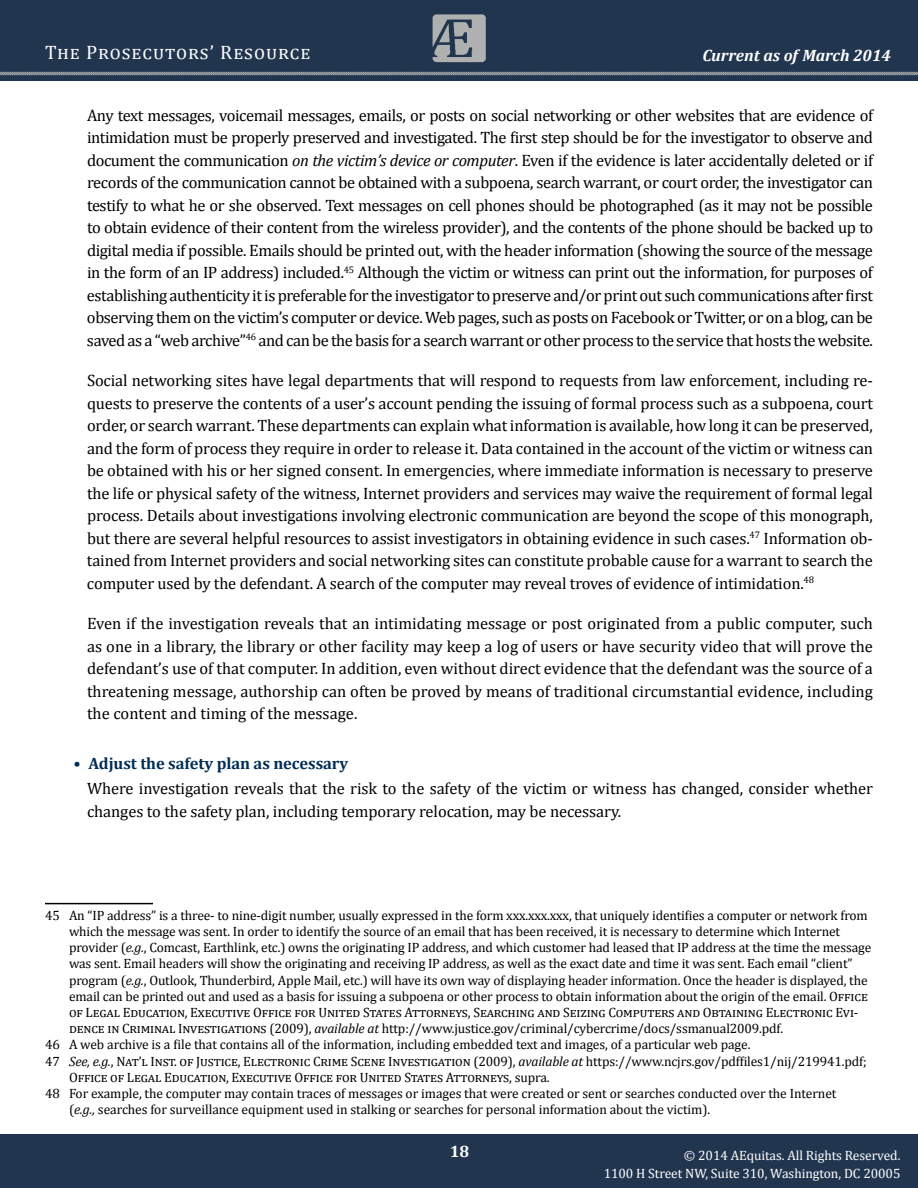
<style>
.page{position:relative;width:918px;height:1188px;background:#fff}
.page>*{position:absolute;margin:0;border:0;box-sizing:border-box;transform-origin:0 0}
.t1{font:19.5px "Cambria";letter-spacing:.05em;color:#fff}
.t2{font:16.5px/22.5px "Cambria";letter-spacing:-.005em;color:#000;text-align:justify}
.t3{font:700 16.5px "Cambria";letter-spacing:-.005em;color:#002d56}
.t4{font:italic 700 16.5px "Cambria";color:#fff}
.t5{font:700 16.5px "Cambria";color:#fff}
.t6{font:13.5px "Cambria";letter-spacing:-.01em;color:#000}
.t7{font:13.5px/18px "Cambria";letter-spacing:-.005em;color:#fff;text-align:right}
.s1{font-style:italic}
</style>
<div class="page">
<div style="left:0;top:0;width:918px;height:80px;background:#21354f"></div>
<div style="left:0;top:1134px;width:918px;height:54px;background:#21354f"></div>
<svg style="left:0;top:71px;width:918px;height:5px"></svg>
<img style="left:432px;top:14px;width:54px;height:49px">
<hr style="left:45px;top:903px;width:108px;height:1px;background:#000">
<p class="t1" style="left:45px;top:41px;width:267px">The Prosecutors’ Resource</p>
<p class="t4" style="left:702px;top:45px;width:190px">Current as of March 2014</p>
<p class="t2" style="left:87px;top:104px;width:788px">Any text messages, voicemail messages, emails, or posts on social networking or other websites that are evidence of intimidation must be properly preserved and investigated. The first step should be for the investigator to observe and document the communication <span class="s1">on the victim’s device or computer</span>. Even if the evidence is later accidentally deleted or if records of the communication cannot be obtained with a subpoena, search warrant, or court order, the investigator can testify to what he or she observed. Text messages on cell phones should be photographed (as it may not be possible to obtain evidence of their content from the wireless provider), and the contents of the phone should be backed up to digital media if possible. Emails should be printed out, with the header information (showing the source of the message in the form of an IP address) included.<sup>45</sup> Although the victim or witness can print out the information, for purposes of establishing authenticity it is preferable for the investigator to preserve and/or print out such communications after first observing them on the victim’s computer or device. Web pages, such as posts on Facebook or Twitter, or on a blog, can be saved as a “web archive”<sup>46</sup> and can be the basis for a search warrant or other process to the service that hosts the website.</p>
<p class="t2" style="left:87px;top:369px;width:788px">Social networking sites have legal departments that will respond to requests from law enforcement, including re&shy;quests to preserve the contents of a user’s account pending the issuing of formal process such as a subpoena, court order, or search warrant. These departments can explain what information is available, how long it can be preserved, and the form of process they require in order to release it. Data contained in the account of the victim or witness can be obtained with his or her signed consent. In emergencies, where immediate information is necessary to preserve the life or physical safety of the witness, Internet providers and services may waive the requirement of formal legal process. Details about investigations involving electronic communication are beyond the scope of this monograph, but there are several helpful resources to assist investigators in obtaining evidence in such cases.<sup>47</sup> Information ob&shy;tained from Internet providers and social networking sites can constitute probable cause for a warrant to search the computer used by the defendant. A search of the computer may reveal troves of evidence of intimidation.<sup>48</sup></p>
<p class="t2" style="left:87px;top:612px;width:788px">Even if the investigation reveals that an intimidating message or post originated from a public computer, such as one in a library, the library or other facility may keep a log of users or have security video that will prove the defendant’s use of that computer. In addition, even without direct evidence that the defendant was the source of a threatening message, authorship can often be proved by means of traditional circumstantial evidence, including the content and timing of the message.</p>
<p class="t3" style="left:74px;top:753px;width:276px">• Adjust the safety plan as necessary</p>
<p class="t2" style="left:87px;top:777px;width:788px">Where investigation reveals that the risk to the safety of the victim or witness has changed, consider whether changes to the safety plan, including temporary relocation, may be necessary.</p>
<p class="t6" style="left:45px;top:907px;width:824px">45 An “IP address” is a three- to nine-digit number, usually expressed in the form xxx.xxx.xxx, that uniquely identifies a computer or network from</p>
<p class="t6" style="left:69px;top:923px;width:773px">which the message was sent. In order to identify the source of an email that has been received, it is necessary to determine which Internet</p>
<p class="t6" style="left:69px;top:940px;width:804px">provider (<span class="s1">e.g.</span>, Comcast, Earthlink, etc.) owns the originating IP address, and which customer had leased that IP address at the time the message</p>
<p class="t6" style="left:69px;top:956px;width:785px">was sent. Email headers will show the originating and receiving IP address, as well as the exact date and time it was sent. Each email “client”</p>
<p class="t6" style="left:69px;top:972px;width:800px">program (<span class="s1">e.g.</span>, Outlook, Thunderbird, Apple Mail, etc.) will have its own way of displaying header information. Once the header is displayed, the</p>
<p class="t6" style="left:69px;top:988px;width:800px">email can be printed out and used as a basis for issuing a subpoena or other process to obtain information about the origin of the email. Office</p>
<p class="t6" style="left:69px;top:1004px;width:791px">of Legal Education, Executive Office for United States Attorneys, Searching and Seizing Computers and Obtaining Electronic Evi-</p>
<p class="t6" style="left:69px;top:1021px;width:716px">dence in Criminal Investigations (2009), <span class="s1">available at</span> http://www.justice.gov/criminal/cybercrime/docs/ssmanual2009.pdf.</p>
<p class="t6" style="left:45px;top:1037px;width:707px">46 A web archive is a file that contains all of the information, including embedded text and images, of a particular web page.</p>
<p class="t6" style="left:45px;top:1053px;width:823px">47 <span class="s1">See, e.g.</span>, Nat’l Inst. of Justice, Electronic Crime Scene Investigation (2009), <span class="s1">available at</span> https://www.ncjrs.gov/pdffiles1/nij/219941.pdf;</p>
<p class="t6" style="left:69px;top:1069px;width:482px">Office of Legal Education, Executive Office for United States Attorneys, supra.</p>
<p class="t6" style="left:45px;top:1085px;width:793px">48 For example, the computer may contain traces of messages or images that were created or sent or searches conducted over the Internet</p>
<p class="t6" style="left:69px;top:1102px;width:643px">(<span class="s1">e.g.,</span> searches for surveillance equipment used in stalking or searches for personal information about the victim).</p>
<p class="t5" style="left:450px;top:1142px;width:21px">18</p>
<p class="t7" style="left:604px;top:1146px;width:298px">© 2014 AEquitas. All Rights Reserved.<br>1100 H Street NW, Suite 310, Washington, DC 20005</p>
</div>
